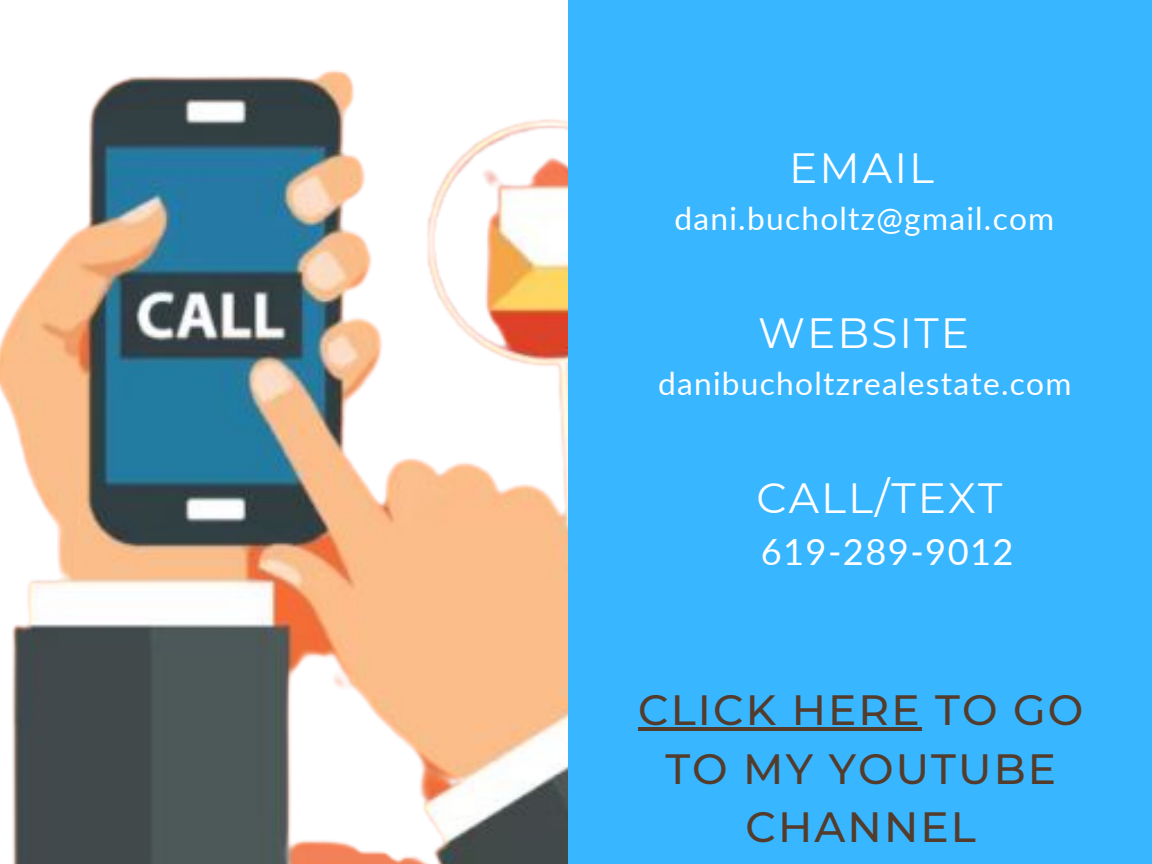
<style>
.page{position:relative;width:1152px;height:864px;background:#fff}
.page>*{position:absolute;margin:0;border:0;box-sizing:border-box;transform-origin:0 0}
.t1{font:500 42.3px/58.5px "Montserrat";letter-spacing:.05em;color:#533c2c;text-align:center}
.t2{font:42.3px "Montserrat";letter-spacing:.05em;color:#fff}
.t3{font:36.3px "Lato";letter-spacing:.04em;color:#fff}
.t4{font:31.65px "Lato";letter-spacing:.04em;color:#fff}
</style>
<div class="page">
<img style="left:0;top:70px;width:568px;height:794px">
<div style="left:568px;top:0;width:584px;height:864px;background:#38b6ff"></div>
<hr style="left:638px;top:728px;width:284px;height:3px;background:#533c2c">
<h1 class="t2" style="left:789px;top:142px;width:146px">EMAIL</h1>
<p class="t4" style="left:674px;top:199px;width:381px">dani.bucholtz@gmail.com</p>
<h1 class="t2" style="left:758px;top:307px;width:212px">WEBSITE</h1>
<p class="t4" style="left:658px;top:364px;width:415px">danibucholtzrealestate.com</p>
<h1 class="t2" style="left:756px;top:472px;width:247px">CALL/TEXT</h1>
<p class="t3" style="left:761px;top:529px;width:254px">619-289-9012</p>
<h1 class="t1" style="left:638px;top:681px;width:447px">CLICK HERE TO GO<br>TO MY YOUTUBE<br>CHANNEL</h1>
</div>
